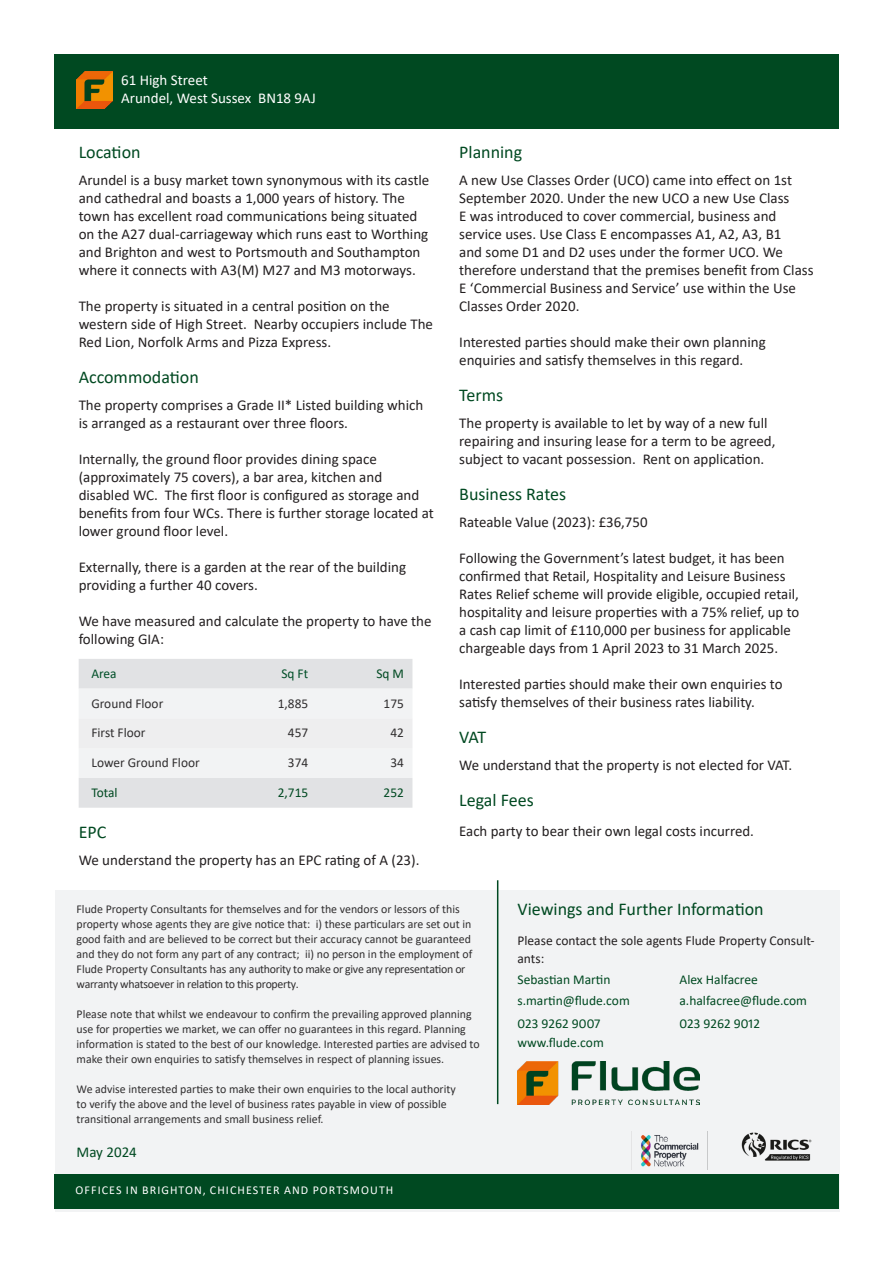
<style>
.page{position:relative;width:893px;height:1263px;background:#fff}
.page>*{position:absolute;margin:0;border:0;box-sizing:border-box;transform-origin:0 0}
.Flude_-_Sub_Header{font:18px "Calibri";color:#004921}
.Flude_-_Standard_Paragraph_Text{font:15px/18px "Calibri";color:#231f20}
.Flude_-_Sub_Header-2{font:15px/18px "Calibri";color:#231f20}
.t1{font:15px "Calibri";color:#fff}
.t2{font:15px "Calibri";color:#004921}
.t3{font:13.5px "Calibri";color:#004921}
.t4{font:13.5px "Calibri";color:#312f30}
.Flude_-_Standard_Paragraph_Text-2{font:13.5px/18px "Calibri";color:#231f20}
.t5{font:13.5px "Calibri";color:#004f28}
.t6{font:12px/15px "Calibri";color:#312f30}
.t7{font:12px "Calibri";letter-spacing:.09em;color:#fff}
</style>
<div class="page">
<div style="left:54px;top:54px;width:785px;height:75px;background:#004921"></div>
<div style="left:55px;top:891px;width:785px;height:321px;background:#f2f3f4"></div>
<img style="left:77px;top:72px;width:35px;height:37px">
<img style="left:517px;top:1061px;width:183px;height:43px">
<hr style="left:497px;top:880px;width:1px;height:224px;background:#004921">
<div style="left:54px;top:1175px;width:785px;height:34px;background:#004921"></div>
<img style="left:741px;top:1132px;width:71px;height:29px">
<div style="left:79px;top:659px;width:333px;height:149px;background:#e1e2e4"></div>
<div style="left:79px;top:689px;width:333px;height:89px;background:#f2f3f4"></div>
<img style="left:631px;top:1131px;width:77px;height:39px">
<p class="t1" style="left:121px;top:69px;width:88px">61 High Street</p>
<p class="t1" style="left:121px;top:87px;width:196px">Arundel, West Sussex BN18 9AJ</p>
<p class="Flude_-_Sub_Header" style="left:79px;top:139px;width:63px">Location</p>
<p class="Flude_-_Standard_Paragraph_Text" style="left:79px;top:170px;width:352px">Arundel is a busy market town synonymous with its castle and cathedral and boasts a 1,000 years of history. The town has excellent road communications being situated on the A27 dual-carriageway which runs east to Worthing and Brighton and west to Portsmouth and Southampton where it connects with A3(M) M27 and M3 motorways.</p>
<p class="Flude_-_Standard_Paragraph_Text" style="left:79px;top:296px;width:356px">The property is situated in a central position on the western side of High Street. Nearby occupiers include The<br>Red Lion, Norfolk Arms and Pizza Express.</p>
<p class="Flude_-_Sub_Header" style="left:79px;top:364px;width:122px">Accommodation</p>
<p class="Flude_-_Standard_Paragraph_Text" style="left:79px;top:395px;width:346px">The property comprises a Grade II* Listed building which is arranged as a restaurant over three floors.</p>
<p class="Flude_-_Standard_Paragraph_Text" style="left:79px;top:449px;width:357px">Internally, the ground floor provides dining space (approximately 75 covers), a bar area, kitchen and disabled WC. The first floor is configured as storage and benefits from four WCs. There is further storage located at lower ground floor level.</p>
<p class="Flude_-_Standard_Paragraph_Text" style="left:79px;top:557px;width:329px">Externally, there is a garden at the rear of the building providing a further 40 covers.</p>
<p class="Flude_-_Standard_Paragraph_Text" style="left:79px;top:611px;width:354px">We have measured and calculate the property to have the following GIA:</p>
<p class="t5" style="left:91px;top:664px;width:27px">Area</p>
<p class="t5" style="left:281px;top:664px;width:28px">Sq Ft</p>
<p class="t3" style="left:376px;top:664px;width:29px">Sq M</p>
<p class="t4" style="left:91px;top:694px;width:73px">Ground Floor</p>
<p class="t4" style="left:278px;top:694px;width:32px">1,885</p>
<p class="t4" style="left:384px;top:694px;width:22px">175</p>
<p class="t4" style="left:91px;top:723px;width:56px">First Floor</p>
<p class="t4" style="left:288px;top:723px;width:22px">457</p>
<p class="t4" style="left:390px;top:723px;width:15px">42</p>
<p class="t4" style="left:91px;top:753px;width:110px">Lower Ground Floor</p>
<p class="t4" style="left:288px;top:753px;width:22px">374</p>
<p class="t4" style="left:390px;top:753px;width:15px">34</p>
<p class="t3" style="left:91px;top:783px;width:28px">Total</p>
<p class="t3" style="left:278px;top:783px;width:32px">2,715</p>
<p class="t3" style="left:384px;top:783px;width:22px">252</p>
<p class="Flude_-_Sub_Header" style="left:79px;top:819px;width:29px">EPC</p>
<p class="Flude_-_Standard_Paragraph_Text" style="left:79px;top:850px;width:342px">We understand the property has an EPC rating of A (23).</p>
<p class="Flude_-_Sub_Header" style="left:459px;top:139px;width:64px">Planning</p>
<p class="Flude_-_Standard_Paragraph_Text" style="left:459px;top:170px;width:356px">A new Use Classes Order (UCO) came into effect on 1st September 2020. Under the new UCO a new Use Class<br>E was introduced to cover commercial, business and service uses. Use Class E encompasses A1, A2, A3, B1<br>and some D1 and D2 uses under the former UCO. We therefore understand that the premises benefit from Class E ‘Commercial Business and Service’ use within the Use Classes Order 2020.</p>
<p class="Flude_-_Standard_Paragraph_Text" style="left:459px;top:332px;width:308px">Interested parties should make their own planning enquiries and satisfy themselves in this regard.</p>
<p class="Flude_-_Sub_Header" style="left:459px;top:382px;width:45px">Terms</p>
<p class="Flude_-_Standard_Paragraph_Text" style="left:459px;top:413px;width:318px">The property is available to let by way of a new full repairing and insuring lease for a term to be agreed, subject to vacant possession. Rent on application.</p>
<p class="Flude_-_Sub_Header" style="left:459px;top:481px;width:109px">Business Rates</p>
<p class="Flude_-_Sub_Header-2" style="left:459px;top:512px;width:190px">Rateable Value (2023): £36,750</p>
<p class="Flude_-_Sub_Header-2" style="left:459px;top:548px;width:342px">Following the Government’s latest budget, it has been confirmed that Retail, Hospitality and Leisure Business Rates Relief scheme will provide eligible, occupied retail, hospitality and leisure properties with a 75% relief, up to a cash cap limit of £110,000 per business for applicable chargeable days from 1 April 2023 to 31 March 2025.</p>
<p class="Flude_-_Sub_Header-2" style="left:459px;top:674px;width:325px">Interested parties should make their own enquiries to satisfy themselves of their business rates liability.</p>
<p class="Flude_-_Sub_Header" style="left:459px;top:724px;width:29px">VAT</p>
<p class="Flude_-_Standard_Paragraph_Text" style="left:459px;top:755px;width:334px">We understand that the property is not elected for VAT.</p>
<p class="Flude_-_Sub_Header" style="left:459px;top:787px;width:76px">Legal Fees</p>
<p class="Flude_-_Standard_Paragraph_Text" style="left:459px;top:821px;width:296px">Each party to bear their own legal costs incurred.</p>
<p class="t6" style="left:77px;top:901px;width:397px">Flude Property Consultants for themselves and for the vendors or lessors of this property whose agents they are give notice that: i) these particulars are set out in good faith and are believed to be correct but their accuracy cannot be guaranteed and they do not form any part of any contract; ii) no person in the employment of Flude Property Consultants has any authority to make or give any representation or warranty whatsoever in relation to this property.</p>
<p class="t6" style="left:77px;top:1006px;width:405px">Please note that whilst we endeavour to confirm the prevailing approved planning use for properties we market, we can offer no guarantees in this regard. Planning information is stated to the best of our knowledge. Interested parties are advised to make their own enquiries to satisfy themselves in respect of planning issues.</p>
<p class="t6" style="left:77px;top:1081px;width:381px">We advise interested parties to make their own enquiries to the local authority to verify the above and the level of business rates payable in view of possible transitional arrangements and small business relief.</p>
<p class="t2" style="left:77px;top:1142px;width:62px">May 2024</p>
<p class="t7" style="left:75px;top:1181px;width:319px">OFFICES IN BRIGHTON, CHICHESTER AND PORTSMOUTH</p>
<p class="Flude_-_Sub_Header" style="left:517px;top:896px;width:248px">Viewings and Further Information</p>
<p class="Flude_-_Standard_Paragraph_Text-2" style="left:517px;top:931px;width:299px">Please contact the sole agents Flude Property Consult&shy;ants:</p>
<p class="t3" style="left:517px;top:970px;width:95px">Sebastian Martin</p>
<p class="t3" style="left:679px;top:970px;width:80px">Alex Halfacree</p>
<p class="t3" style="left:517px;top:991px;width:114px">s.martin@flude.com</p>
<p class="t3" style="left:679px;top:991px;width:129px">a.halfacree@flude.com</p>
<p class="t3" style="left:517px;top:1014px;width:84px">023 9262 9007</p>
<p class="t3" style="left:679px;top:1014px;width:82px">023 9262 9012</p>
<p class="t3" style="left:517px;top:1033px;width:88px">www.flude.com</p>
</div>
